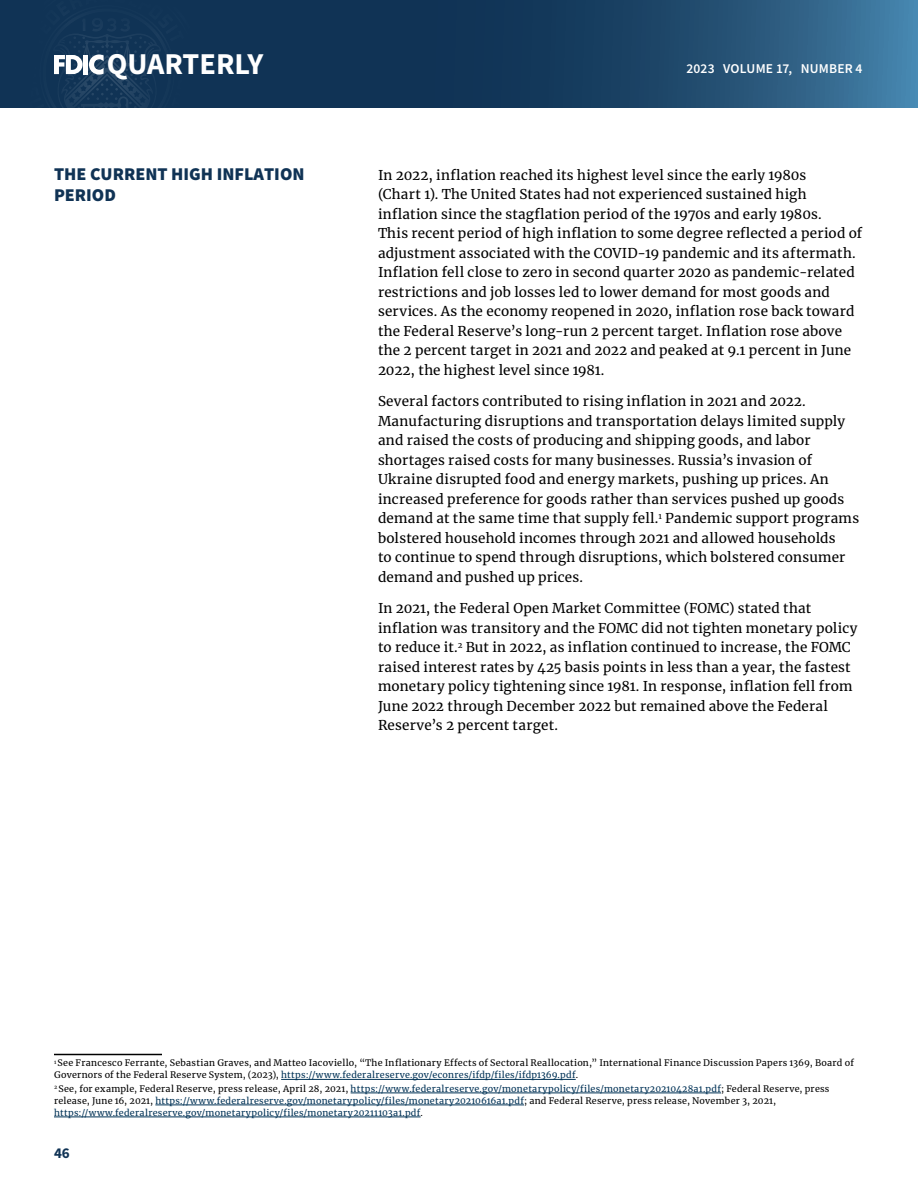
<style>
.page{position:relative;width:918px;height:1188px;background:#fff}
.page>*{position:absolute;margin:0;border:0;box-sizing:border-box;transform-origin:0 0}
.t1{font:700 30.3px "Source Sans Pro";color:#fff}
.t2{font:900 18px/21px "Source Sans Pro";color:#103355}
.t3{font:700 15px "Source Sans Pro";color:#103355}
.Bodynorm_table{font:13.5px/19.5px "Merriweather";letter-spacing:.015em;color:#000}
.t4{font:600 13.5px "Source Sans Pro";letter-spacing:.015em;color:#fff}
.footnote_NEW{font:9px/12px "Merriweather";letter-spacing:.03em;color:#003256}
.footnote_NEW-2{font:9px/12px "Merriweather";letter-spacing:.03em;color:#000}
.s1{color:#003256}
.s2{color:#000}
</style>
<div class="page">
<svg style="left:0;top:0;width:918px;height:108px;background:#1c4569"></svg>
<svg style="left:12px;top:0;width:190px;height:108px;background:#1a3b5c"></svg>
<hr style="left:54px;top:1054px;width:108px;height:1px;background:#000">
<hr style="left:281px;top:1079px;width:295px;height:1px;background:#003256">
<hr style="left:351px;top:1093px;width:370px;height:1px;background:#003256">
<hr style="left:155px;top:1105px;width:369px;height:1px;background:#003256">
<hr style="left:54px;top:1117px;width:367px;height:1px;background:#003256">
<h1 class="t1" style="left:107px;top:43px;width:158px">QUARTERLY</h1>
<p class="t4" style="left:687px;top:60px;width:178px">2023 VOLUME 17, NUMBER 4</p>
<h2 class="t2" style="left:54px;top:163px;width:252px">THE CURRENT HIGH INFLATION<br>PERIOD</h2>
<p class="Bodynorm_table" style="left:378px;top:165px;width:486px">In 2022, inflation reached its highest level since the early 1980s<br>(Chart 1). The United States had not experienced sustained high inflation since the stagflation period of the 1970s and early 1980s.<br>This recent period of high inflation to some degree reflected a period of adjustment associated with the COVID-19 pandemic and its aftermath.<br>Inflation fell close to zero in second quarter 2020 as pandemic-related restrictions and job losses led to lower demand for most goods and services. As the economy reopened in 2020, inflation rose back toward the Federal Reserve’s long-run 2 percent target. Inflation rose above the 2 percent target in 2021 and 2022 and peaked at 9.1 percent in June 2022, the highest level since 1981.</p>
<p class="Bodynorm_table" style="left:378px;top:391px;width:483px">Several factors contributed to rising inflation in 2021 and 2022.<br>Manufacturing disruptions and transportation delays limited supply and raised the costs of producing and shipping goods, and labor shortages raised costs for many businesses. Russia’s invasion of Ukraine disrupted food and energy markets, pushing up prices. An increased preference for goods rather than services pushed up goods demand at the same time that supply fell.<sup>1</sup> Pandemic support programs bolstered household incomes through 2021 and allowed households<br>to continue to spend through disruptions, which bolstered consumer demand and pushed up prices.</p>
<p class="Bodynorm_table" style="left:378px;top:598px;width:481px">In 2021, the Federal Open Market Committee (FOMC) stated that inflation was transitory and the FOMC did not tighten monetary policy to reduce it.<sup>2</sup> But in 2022, as inflation continued to increase, the FOMC raised interest rates by 425 basis points in less than a year, the fastest monetary policy tightening since 1981. In response, inflation fell from June 2022 through December 2022 but remained above the Federal Reserve’s 2 percent target.</p>
<p class="footnote_NEW-2" style="left:54px;top:1057px;width:801px"><sup>1</sup> See Francesco Ferrante, Sebastian Graves, and Matteo Iacoviello, “The Inflationary Effects of Sectoral Reallocation,” International Finance Discussion Papers 1369, Board of<br>Governors of the Federal Reserve System, (2023), <span class="s1">https://www.federalreserve.gov/econres/ifdp/files/ifdp1369.pdf</span>.</p>
<p class="footnote_NEW" style="left:54px;top:1082px;width:777px"><sup>2</sup> <span class="s2">See, for example, Federal Reserve, press release, April 28, 2021,</span> https://www.federalreserve.gov/monetarypolicy/files/monetary20210428a1.pdf<span class="s2">; Federal Reserve, press release, June 16, 2021,</span> https://www.federalreserve.gov/monetarypolicy/files/monetary20210616a1.pdf<span class="s2">; and Federal Reserve, press release, November 3, 2021, </span>https://www.federalreserve.gov/monetarypolicy/files/monetary20211103a1.pdf<span class="s2">.</span></p>
<p class="t3" style="left:54px;top:1143px;width:17px">46</p>
</div>
